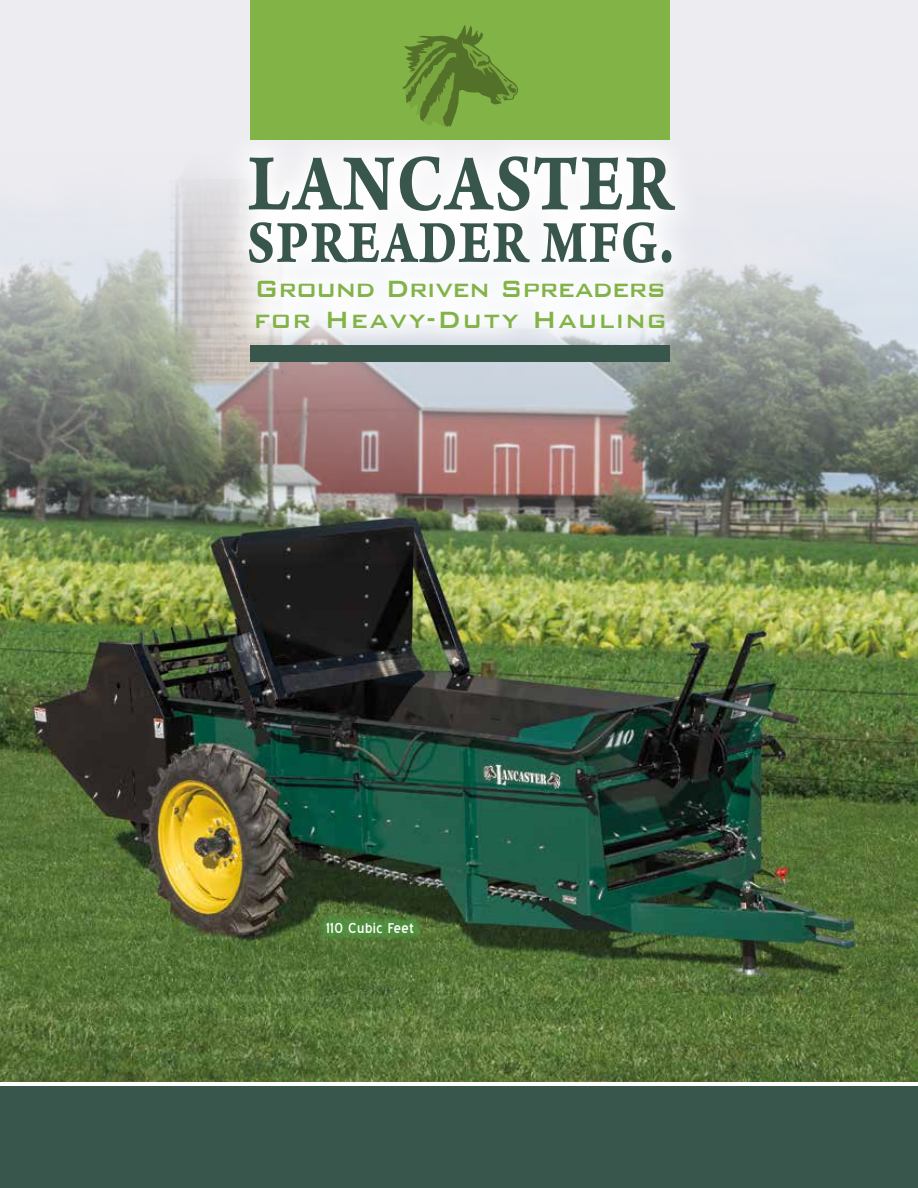
<style>
.page{position:relative;width:918px;height:1188px;background:#fff}
.page>*{position:absolute;margin:0;border:0;box-sizing:border-box;transform-origin:0 0}
.t1{font:600 117.15px "Arno Pro";color:#39564c;scale:.78 1}
.t2{font:600 87.3px "Arno Pro";color:#39564c;scale:.78 1}
.t3{font:500 31.5px/31.5px "Bank Gothic";letter-spacing:-.02em;color:#81b346;scale:.91 1}
.t4{font:18px "Blue Highway";letter-spacing:.025em;color:#fff}
</style>
<div class="page">
<img style="left:0;top:0;width:918px;height:1082px">
<svg style="left:218px;top:125px;width:487px;height:235px"></svg>
<div style="left:317px;top:912px;width:106px;height:30px;background:#4e9841;opacity:.75"></div>
<div style="left:251px;top:0;width:419px;height:140px;background:#81b346"></div>
<div style="left:0;top:1086px;width:918px;height:102px;background:#39564c"></div>
<div style="left:251px;top:345px;width:419px;height:16px;background:#39564c"></div>
<svg style="left:403px;top:25px;width:115px;height:102px"></svg>
<h1 class="t1" style="left:247px;top:107px;width:549px">lancaster</h1>
<h2 class="t2" style="left:246px;top:185px;width:551px">spreader mfg.</h2>
<p class="t3" style="left:254px;top:270px;width:455px">Ground Driven Spreaders for Heavy-Duty Hauling</p>
<p class="t4" style="left:326px;top:920px;width:90px">110 Cubic Feet</p>
</div>
